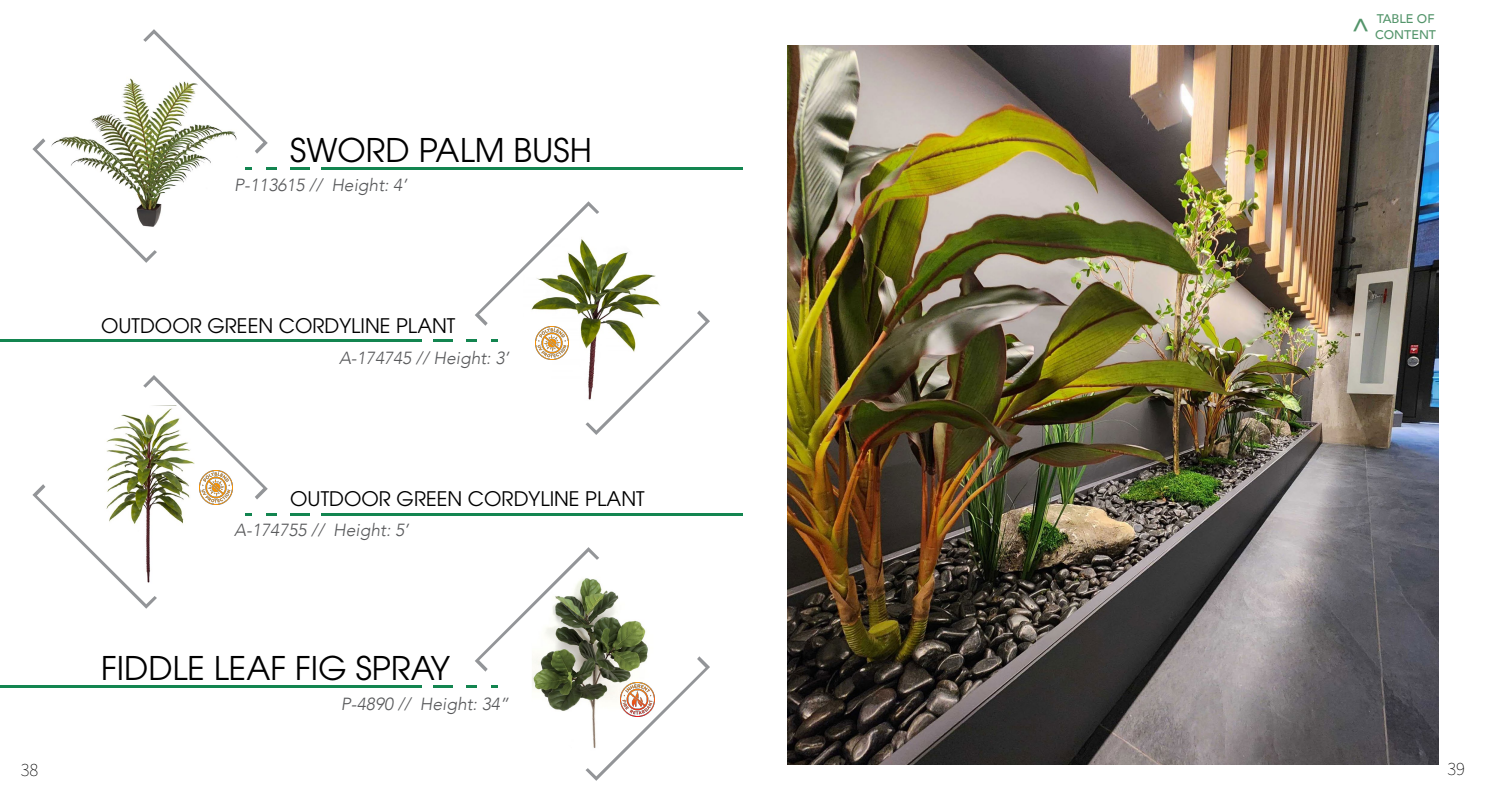
<style>
.page{position:relative;width:1485px;height:810px;background:#fff}
.page>*{position:absolute;margin:0;border:0;box-sizing:border-box;transform-origin:0 0}
.t1{font:32.5px "ITC Avant Garde Pro";color:#000}
.t2{font:500 28.75px "Avenir";color:#54956b}
.t3{font:20px "ITC Avant Garde Pro";color:#000}
.t4{font:200 18.75px "Source Sans Pro";color:#000}
.t5{font:italic 300 17.5px "Avenir";color:#58595b}
.t6{font:500 12.5px "Avenir";color:#54956b}
</style>
<div class="page">
<hr style="left:321px;top:167px;width:421px;height:3px;background:#138550">
<hr style="left:290px;top:167px;width:19px;height:3px;background:#138550">
<hr style="left:0;top:339px;width:422px;height:3px;background:#138550">
<hr style="left:433px;top:339px;width:19px;height:3px;background:#138550">
<hr style="left:321px;top:513px;width:421px;height:3px;background:#138550">
<hr style="left:290px;top:513px;width:19px;height:3px;background:#138550">
<hr style="left:0;top:685px;width:422px;height:3px;background:#138550">
<hr style="left:433px;top:685px;width:19px;height:3px;background:#138550">
<svg style="left:466px;top:547px;width:244px;height:234px"></svg>
<img style="left:532px;top:577px;width:121px;height:173px">
<svg style="left:32px;top:375px;width:244px;height:234px"></svg>
<img style="left:104px;top:405px;width:91px;height:178px">
<svg style="left:466px;top:201px;width:244px;height:234px"></svg>
<img style="left:524px;top:232px;width:137px;height:171px">
<svg style="left:32px;top:29px;width:244px;height:234px"></svg>
<img style="left:50px;top:77px;width:188px;height:153px">
<img style="left:536px;top:326px;width:33px;height:34px">
<img style="left:199px;top:471px;width:34px;height:33px">
<img style="left:620px;top:683px;width:34px;height:34px">
<img style="left:788px;top:45px;width:650px;height:720px">
<p class="t4" style="left:21px;top:758px;width:19px">38</p>
<h1 class="t1" style="left:290px;top:130px;width:303px">SWORD PALM BUSH</h1>
<p class="t5" style="left:234px;top:174px;width:174px">P-113615 // Height: 4’</p>
<p class="t3" style="left:101px;top:313px;width:356px">OUTDOOR GREEN CORDYLINE PLANT</p>
<p class="t5" style="left:339px;top:347px;width:172px">A-174745 // Height: 3’</p>
<p class="t3" style="left:290px;top:487px;width:356px">OUTDOOR GREEN CORDYLINE PLANT</p>
<p class="t5" style="left:234px;top:520px;width:176px">A-174755 // Height: 5’</p>
<h1 class="t1" style="left:101px;top:648px;width:351px">FIDDLE LEAF FIG SPRAY</h1>
<p class="t5" style="left:341px;top:693px;width:170px">P-4890 // Height: 34”</p>
<p class="t6" style="left:1377px;top:7px;width:59px">TABLE OF</p>
<h2 class="t2" style="left:1351px;top:4px;width:21px">^</h2>
<p class="t6" style="left:1375px;top:24px;width:63px">CONTENT</p>
<p class="t4" style="left:1447px;top:756px;width:19px">39</p>
</div>
